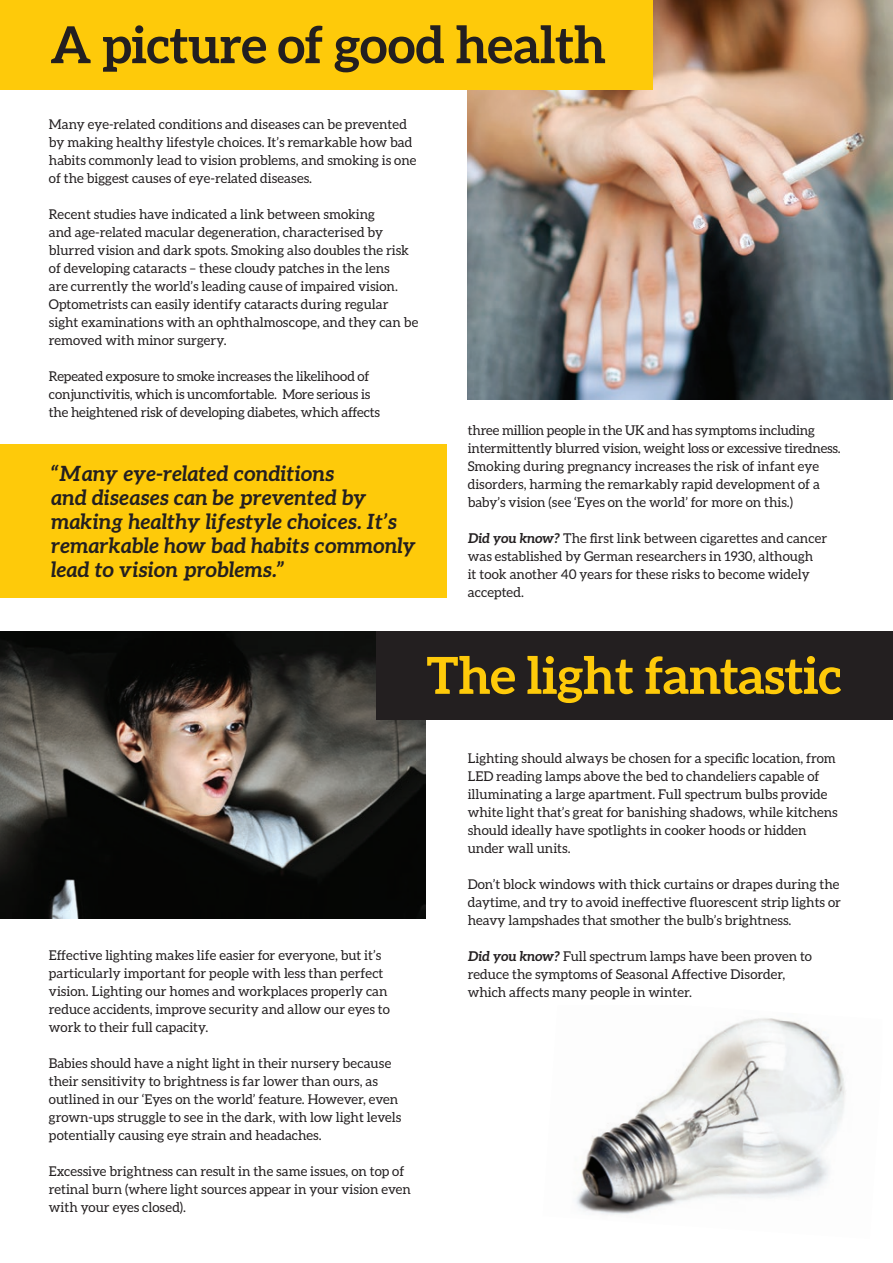
<style>
.page{position:relative;width:893px;height:1263px;background:#fff}
.page>*{position:absolute;margin:0;border:0;box-sizing:border-box;transform-origin:0 0}
.t1{font:700 51px "Aleo";letter-spacing:-.01em;color:#231f20}
.t2{font:700 51px "Aleo";letter-spacing:-.01em;color:#feca0a}
.t3{font:italic 700 21px/24px "Aleo";letter-spacing:.005em;color:#231f20}
.t4{font:13.5px/18px "Aleo";color:#231f20}
.s1{font-weight:700;font-style:italic}
</style>
<div class="page">
<img style="left:468px;top:0;width:425px;height:400px">
<img style="left:0;top:631px;width:425px;height:287px">
<img style="left:576px;top:1018px;width:270px;height:197px">
<div style="left:0;top:0;width:652px;height:89px;background:#feca0a"></div>
<div style="left:376px;top:631px;width:517px;height:89px;background:#231f20"></div>
<div style="left:0;top:444px;width:446px;height:153px;background:#feca0a"></div>
<p class="t1" style="left:50px;top:15px;width:557px">A picture of good health</p>
<p class="t4" style="left:49px;top:115px;width:369px">Many eye-related conditions and diseases can be prevented by making healthy lifestyle choices. It’s remarkable how bad habits commonly lead to vision problems, and smoking is one of the biggest causes of eye-related diseases.</p>
<p class="t4" style="left:49px;top:205px;width:371px">Recent studies have indicated a link between smoking<br>and age-related macular degeneration, characterised by blurred vision and dark spots. Smoking also doubles the risk of developing cataracts – these cloudy patches in the lens<br>are currently the world’s leading cause of impaired vision.<br>Optometrists can easily identify cataracts during regular sight examinations with an ophthalmoscope, and they can be removed with minor surgery.</p>
<p class="t4" style="left:49px;top:367px;width:333px">Repeated exposure to smoke increases the likelihood of conjunctivitis, which is uncomfortable. More serious is the heightened risk of developing diabetes, which affects</p>
<p class="t3" style="left:51px;top:461px;width:366px">“Many eye-related conditions<br>and diseases can be prevented by making healthy lifestyle choices. It’s remarkable how bad habits commonly lead to vision problems.”</p>
<p class="t4" style="left:468px;top:421px;width:374px">three million people in the UK and has symptoms including intermittently blurred vision, weight loss or excessive tiredness.</p>
<p class="t4" style="left:468px;top:457px;width:354px;text-align:justify">Smoking during pregnancy increases the risk of infant eye disorders, harming the remarkably rapid development of a baby’s vision (see ‘Eyes on the world’ for more on this.)</p>
<p class="t4" style="left:468px;top:529px;width:361px"><span class="s1">Did you know?</span> The first link between cigarettes and cancer was established by German researchers in 1930, although<br>it took another 40 years for these risks to become widely accepted.</p>
<p class="t2" style="left:426px;top:646px;width:417px">The light fantastic</p>
<p class="t4" style="left:49px;top:946px;width:342px">Effective lighting makes life easier for everyone, but it’s particularly important for people with less than perfect vision. Lighting our homes and workplaces properly can reduce accidents, improve security and allow our eyes to work to their full capacity.</p>
<p class="t4" style="left:49px;top:1054px;width:354px">Babies should have a night light in their nursery because their sensitivity to brightness is far lower than ours, as outlined in our ‘Eyes on the world’ feature. However, even grown-ups struggle to see in the dark, with low light levels potentially causing eye strain and headaches.</p>
<p class="t4" style="left:49px;top:1162px;width:363px">Excessive brightness can result in the same issues, on top of retinal burn (where light sources appear in your vision even with your eyes closed).</p>
<p class="t4" style="left:468px;top:748px;width:372px">Lighting should always be chosen for a specific location, from LED reading lamps above the bed to chandeliers capable of illuminating a large apartment. Full spectrum bulbs provide white light that’s great for banishing shadows, while kitchens should ideally have spotlights in cooker hoods or hidden under wall units.</p>
<p class="t4" style="left:468px;top:874px;width:375px;text-align:justify">Don’t block windows with thick curtains or drapes during the daytime, and try to avoid ineffective fluorescent strip lights or heavy lampshades that smother the bulb’s brightness.</p>
<p class="t4" style="left:468px;top:946px;width:346px"><span class="s1">Did you know?</span> Full spectrum lamps have been proven to reduce the symptoms of Seasonal Affective Disorder,</p>
<p class="t4" style="left:468px;top:982px;width:226px">which affects many people in winter.</p>
</div>
